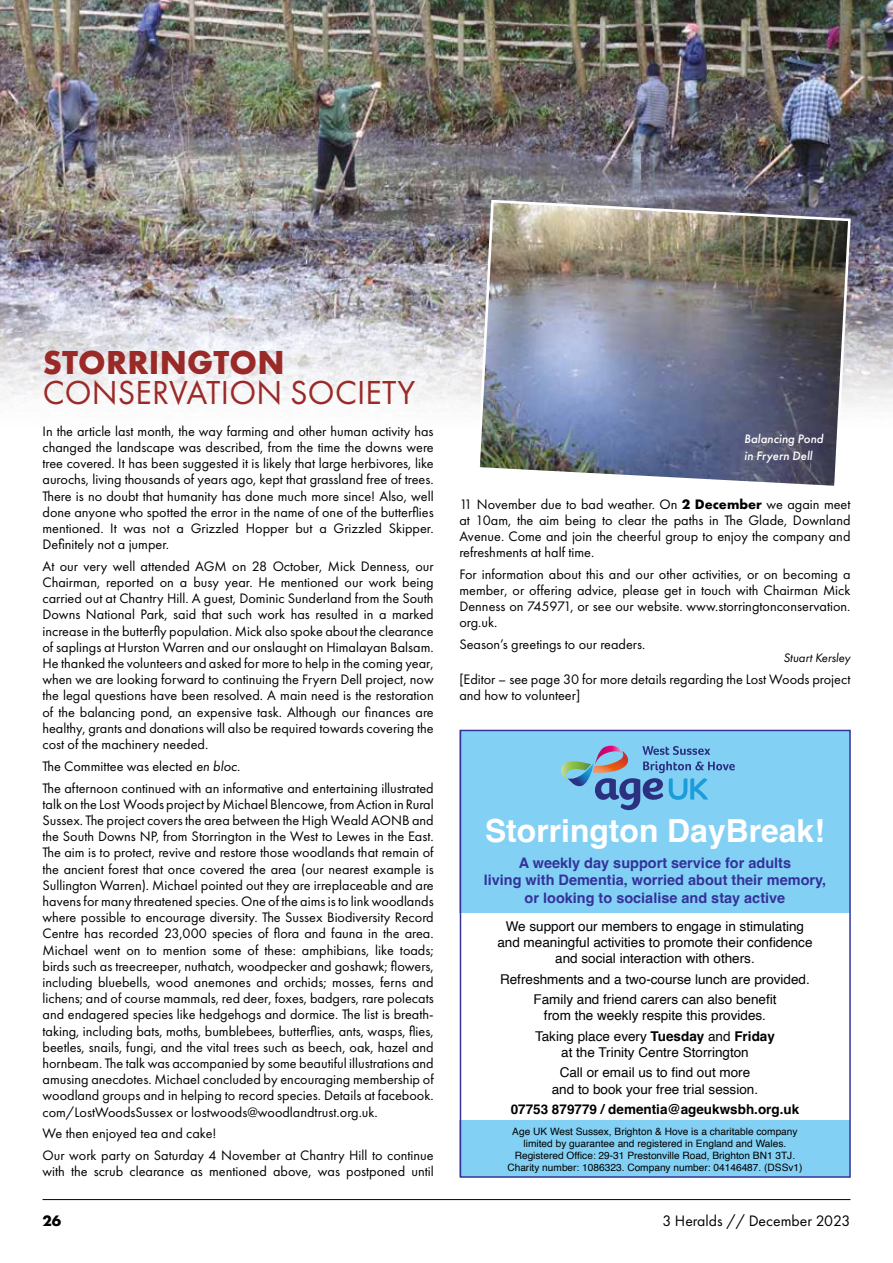
<style>
.page{position:relative;width:893px;height:1263px;background:#fff}
.page>*{position:absolute;margin:0;border:0;box-sizing:border-box;transform-origin:0 0}
.t1{font:34.5px "Futura PT";letter-spacing:.005em;color:#9a2a28}
.t2{font:700 34.5px "Futura PT";letter-spacing:.005em;color:#9a2a28}
.t3{font:700 31.8px "Helvetica";color:#fff}
.t4{font:15.75px "Futura PT";color:#000}
.t5{font:700 15.75px "Futura PT";color:#000}
.t6{font:700 14.4px/17.4px "Helvetica";color:#339;text-align:center}
.t7{font:14.25px/16.2px "Futura PT";color:#000;text-align:justify}
.t8{font:13.5px/20.4px "Helvetica";color:#000;text-align:center}
.t9{font:700 13.5px "Helvetica";color:#000}
.t10{font:italic 500 12.75px/16.2px "Futura PT";color:#fff}
.t11{font:italic 12.75px "Futura PT";color:#000}
.t12{font:10.2px/12.1px "Helvetica";color:#000;text-align:center}
.s1{font-style:italic}
.s2{font-weight:700}
</style>
<div class="page">
<img style="left:0;top:0;width:893px;height:406px">
<img style="left:476px;top:198px;width:376px;height:288px">
<hr style="left:43px;top:1199px;width:807px;height:1px;background:#000">
<div style="left:460px;top:730px;width:390px;height:183px;background:#83d0f5"></div>
<div style="left:460px;top:1120px;width:390px;height:57px;background:#83d0f5"></div>
<svg style="left:561px;top:746px;width:174px;height:64px"></svg>
<div style="left:460px;top:730px;width:391px;height:448px;border:2px solid #339"></div>
<h1 class="t2" style="left:43px;top:340px;width:243px">STORRINGTON</h1>
<h1 class="t1" style="left:43px;top:372px;width:374px">CONSERVATION SOCIETY</h1>
<p class="t7" style="left:43px;top:423px;width:393px">In the article last month, the way farming and other human activity has changed the landscape was described, from the time the downs were tree covered. It has been suggested it is likely that large herbivores, like aurochs, living thousands of years ago, kept that grassland free of trees.<br>There is no doubt that humanity has done much more since! Also, well done anyone who spotted the error in the name of one of the butterflies mentioned. It was not a Grizzled Hopper but a Grizzled Skipper.<br>Definitely not a jumper.</p>
<p class="t7" style="left:43px;top:558px;width:393px">At our very well attended AGM on 28 October, Mick Denness, our Chairman, reported on a busy year. He mentioned our work being carried out at Chantry Hill. A guest, Dominic Sunderland from the South Downs National Park, said that such work has resulted in a marked increase in the butterfly population. Mick also spoke about the clearance of saplings at Hurston Warren and our onslaught on Himalayan Balsam.<br>He thanked the volunteers and asked for more to help in the coming year, when we are looking forward to continuing the Fryern Dell project, now the legal questions have been resolved. A main need is the restoration of the balancing pond, an expensive task. Although our finances are healthy, grants and donations will also be required towards covering the cost of the machinery needed.</p>
<p class="t7" style="left:43px;top:755px;width:393px;line-height:21.8px">The Committee was elected <span class="s1">en bloc</span>.<br>The afternoon continued with an informative and entertaining illustrated</p>
<p class="t7" style="left:43px;top:796px;width:393px">talk on the Lost Woods project by Michael Blencowe, from Action in Rural Sussex. The project covers the area between the High Weald AONB and the South Downs NP, from Storrington in the West to Lewes in the East.<br>The aim is to protect, revive and restore those woodlands that remain of the ancient forest that once covered the area (our nearest example is Sullington Warren). Michael pointed out they are irreplaceable and are havens for many threatened species. One of the aims is to link woodlands where possible to encourage diversity. The Sussex Biodiversity Record Centre has recorded 23,000 species of flora and fauna in the area.<br>Michael went on to mention some of these: amphibians, like toads; birds such as treecreeper, nuthatch, woodpecker and goshawk; flowers, including bluebells, wood anemones and orchids; mosses, ferns and lichens; and of course mammals, red deer, foxes, badgers, rare polecats and endagered species like hedgehogs and dormice. The list is breath&shy;taking, including bats, moths, bumblebees, butterflies, ants, wasps, flies, beetles, snails, fungi, and the vital trees such as beech, oak, hazel and hornbeam. The talk was accompanied by some beautiful illustrations and amusing anecdotes. Michael concluded by encouraging membership of woodland groups and in helping to record species. Details at facebook. com/LostWoodsSussex or lostwoods@woodlandtrust.org.uk.</p>
<p class="t7" style="left:43px;top:1123px;width:393px;line-height:21.8px">We then enjoyed tea and cake!<br>Our work party on Saturday 4 November at Chantry Hill to continue</p>
<p class="t7" style="left:43px;top:1163px;width:393px">with the scrub clearance as mentioned above, was postponed until</p>
<p class="t10" style="left:744px;top:431px;width:81px">Balancing Pond in Fryern Dell</p>
<p class="t7" style="left:459px;top:496px;width:393px">11 November due to bad weather. On <span class="s2">2 December</span> we again meet at 10am, the aim being to clear the paths in The Glade, Downland Avenue. Come and join the cheerful group to enjoy the company and refreshments at half time.</p>
<p class="t7" style="left:459px;top:566px;width:393px">For information about this and our other activities, or on becoming a member, or offering advice, please get in touch with Chairman Mick Denness on 745971, or see our website. www.storringtonconservation. org.uk.</p>
<p class="t7" style="left:459px;top:636px;width:187px">Season’s greetings to our readers.</p>
<p class="t11" style="left:783px;top:650px;width:69px">Stuart Kersley</p>
<p class="t7" style="left:459px;top:671px;width:392px">[Editor – see page 30 for more details regarding the Lost Woods project and how to volunteer]</p>
<h2 class="t3" style="left:485px;top:812px;width:341px">Storrington DayBreak!</h2>
<p class="t6" style="left:484px;top:856px;width:344px">A weekly day support service for adults<br>living with Dementia, worried about their memory, or looking to socialise and stay active</p>
<p class="t8" style="left:497px;top:918px;width:317px;line-height:16.2px">We support our members to engage in stimulating and meaningful activities to promote their confidence and social interaction with others.</p>
<p class="t8" style="left:500px;top:969px;width:311px">Refreshments and a two-course lunch are provided.<br>Family and friend carers can also benefit</p>
<p class="t8" style="left:535px;top:1006px;width:241px">from the weekly respite this provides.<br>Taking place every <span class="s2">Tuesday</span> and <span class="s2">Friday</span></p>
<p class="t8" style="left:560px;top:1042px;width:192px;text-align:left">at the Trinity Centre Storrington<br>Call or email us to find out more</p>
<p class="t8" style="left:552px;top:1079px;width:208px">and to book your free trial session.</p>
<p class="t9" style="left:511px;top:1101px;width:290px">07753 879779 / dementia@ageukwsbh.org.uk</p>
<p class="t12" style="left:507px;top:1125px;width:297px">Age UK West Sussex, Brighton &amp; Hove is a charitable company limited by guarantee and registered in England and Wales.<br>Registered Office: 29-31 Prestonville Road, Brighton BN1 3TJ.<br>Charity number: 1086323. Company number: 04146487. (DSSv1)</p>
<p class="t5" style="left:43px;top:1211px;width:20px">26</p>
<p class="t4" style="left:662px;top:1212px;width:190px">3 Heralds // December 2023</p>
</div>
